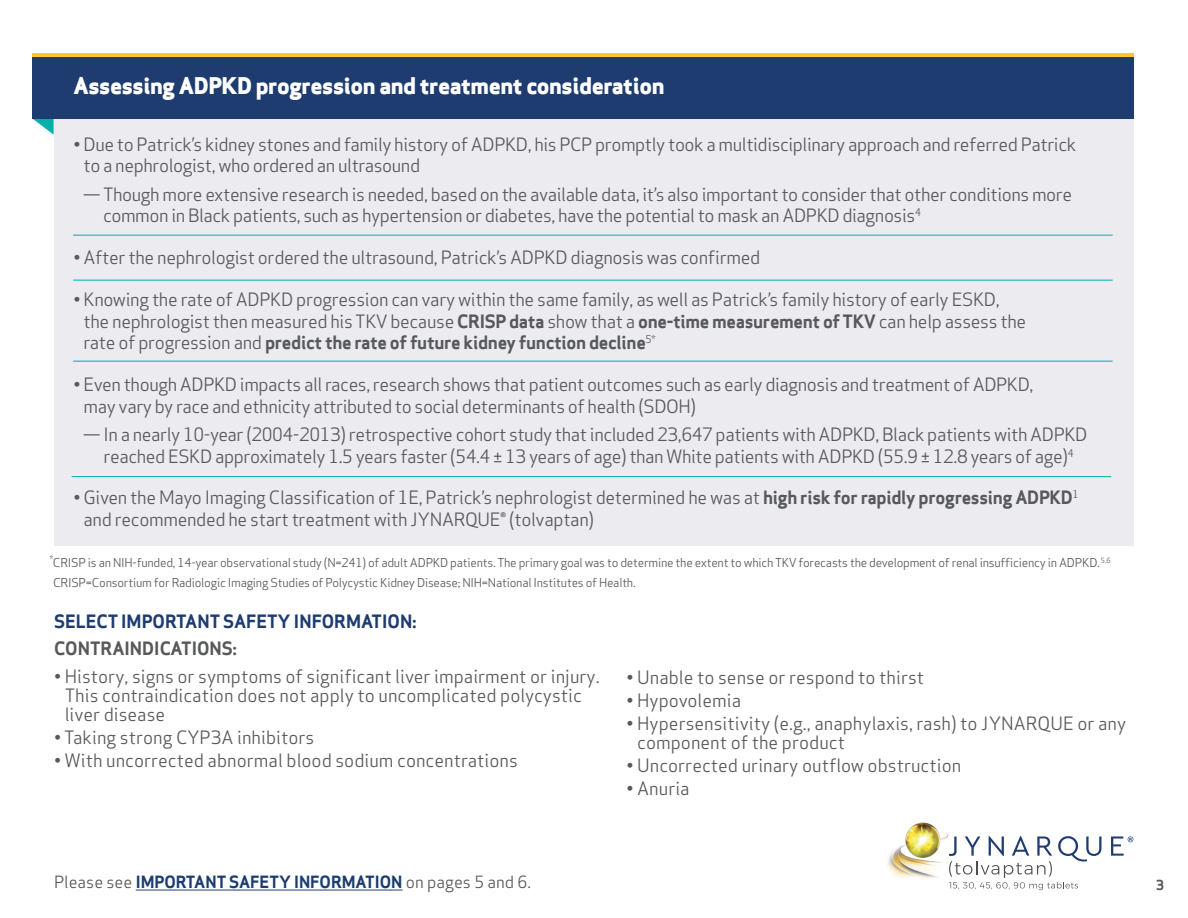
<style>
.page{position:relative;width:1188px;height:918px;background:#fff}
.page>*{position:absolute;margin:0;border:0;box-sizing:border-box;transform-origin:0 0}
.t1{font:800 22.5px "Apex Sans";letter-spacing:-.02em;color:#fff}
.t2{font:18px/21.6px "Apex Sans";letter-spacing:-.025em;color:#575a5c}
.t3{font:18px/18.8px "Apex Sans";color:#58595b}
.t4{font:700 18px "Apex Sans";color:#1e3c70}
.t5{font:700 18px "Apex Sans";color:#58595b}
.t6{font:700 16.5px "Apex Sans";color:#1d3d70}
.t7{font:700 13.5px "Apex Sans";color:#58595b}
.t8{font:12px/19.5px "Apex Sans";letter-spacing:-.02em;color:#575a5c}
.s1{font-weight:700}
.s2{font-weight:400;color:#58595b}
</style>
<div class="page">
<div style="left:54px;top:55px;width:1080px;height:490px;background:#ecebf0"></div>
<svg style="left:33px;top:119px;width:21px;height:16px"></svg>
<div style="left:32px;top:53px;width:1102px;height:66px;background:#1e3c70"></div>
<hr style="left:32px;top:53px;width:1102px;height:4px;background:#ffc632">
<hr style="left:73px;top:235px;width:1040px;height:1px;background:#00b0a9">
<hr style="left:73px;top:280px;width:1040px;height:1px;background:#00b0a9">
<hr style="left:73px;top:361px;width:1040px;height:1px;background:#00b0a9">
<hr style="left:72px;top:476px;width:1039px;height:1px;background:#00b0a9">
<hr style="left:136px;top:890px;width:267px;height:1px;background:#1d3d70">
<img style="left:887px;top:822px;width:62px;height:57px">
<svg style="left:949px;top:836px;width:153px;height:54px"></svg>
<svg style="left:1111px;top:836px;width:22px;height:20px"></svg>
<p class="t1" style="left:74px;top:71px;width:593px">Assessing ADPKD progression and treatment consideration</p>
<p class="t2" style="left:84px;top:132px;width:994px;text-indent:-10px">• Due to Patrick’s kidney stones and family history of ADPKD, his PCP promptly took a multidisciplinary approach and referred Patrick to a nephrologist, who ordered an ultrasound</p>
<p class="t2" style="left:103px;top:181px;width:971px;text-indent:-20px">— Though more extensive research is needed, based on the available data, it’s also important to consider that other conditions more common in Black patients, such as hypertension or diabetes, have the potential to mask an ADPKD diagnosis<sup>4</sup></p>
<p class="t2" style="left:73px;top:245px;width:688px">• After the nephrologist ordered the ultrasound, Patrick’s ADPKD diagnosis was confirmed</p>
<p class="t2" style="left:84px;top:287px;width:944px;text-indent:-10px">• Knowing the rate of ADPKD progression can vary within the same family, as well as Patrick’s family history of early ESKD, the nephrologist then measured his TKV because <span class="s1">CRISP data</span> show that a <span class="s1">one-time measurement of TKV</span> can help assess the rate of progression and <span class="s1">predict the rate of future kidney function decline</span><sup>5</sup><sup>*</sup></p>
<p class="t2" style="left:84px;top:372px;width:952px;text-indent:-10px">• Even though ADPKD impacts all races, research shows that patient outcomes such as early diagnosis and treatment of ADPKD, may vary by race and ethnicity attributed to social determinants of health (SDOH)</p>
<p class="t2" style="left:83px;top:422px;width:1006px;text-align:center">— In a nearly 10-year (2004-2013) retrospective cohort study that included 23,647 patients with ADPKD, Black patients with ADPKD reached ESKD approximately 1.5 years faster (54.4 ± 13 years of age) than White patients with ADPKD (55.9 ± 12.8 years of age)<sup>4</sup></p>
<p class="t2" style="left:84px;top:485px;width:997px;text-indent:-10px">• Given the Mayo Imaging Classification of 1E, Patrick’s nephrologist determined he was at <span class="s1">high risk for rapidly progressing ADPKD</span><sup>1 </sup>and recommended he start treatment with JYNARQUE® (tolvaptan)</p>
<p class="t8" style="left:50px;top:552px;width:1062px"><sup>*</sup>CRISP is an NIH-funded, 14-year observational study (N=241) of adult ADPKD patients. The primary goal was to determine the extent to which TKV forecasts the development of renal insufficiency in ADPKD. <sup>5,6<br></sup>CRISP=Consortium for Radiologic Imaging Studies of Polycystic Kidney Disease; NIH=National Institutes of Health.</p>
<p class="t4" style="left:54px;top:609px;width:364px">SELECT IMPORTANT SAFETY INFORMATION:</p>
<p class="t5" style="left:54px;top:637px;width:184px">CONTRAINDICATIONS:</p>
<p class="t3" style="left:65px;top:665px;width:536px;text-indent:-11px">• History, signs or symptoms of significant liver impairment or injury.<br>This contraindication does not apply to uncomplicated polycystic liver disease</p>
<p class="t3" style="left:54px;top:726px;width:262px">• Taking strong CYP3A inhibitors</p>
<p class="t3" style="left:54px;top:749px;width:465px">• With uncorrected abnormal blood sodium concentrations</p>
<p class="t3" style="left:626px;top:666px;width:299px">• Unable to sense or respond to thirst</p>
<p class="t3" style="left:626px;top:689px;width:116px">• Hypovolemia</p>
<p class="t3" style="left:637px;top:712px;width:491px;text-indent:-11px">• Hypersensitivity (e.g., anaphylaxis, rash) to JYNARQUE or any component of the product</p>
<p class="t3" style="left:626px;top:754px;width:336px">• Uncorrected urinary outflow obstruction</p>
<p class="t3" style="left:626px;top:778px;width:65px">• Anuria</p>
<p class="t6" style="left:54px;top:872px;width:479px"><span class="s2">Please see</span> IMPORTANT SAFETY INFORMATION <span class="s2">on pages 5 and 6.</span></p>
<p class="t7" style="left:1156px;top:876px;width:10px">3</p>
</div>
